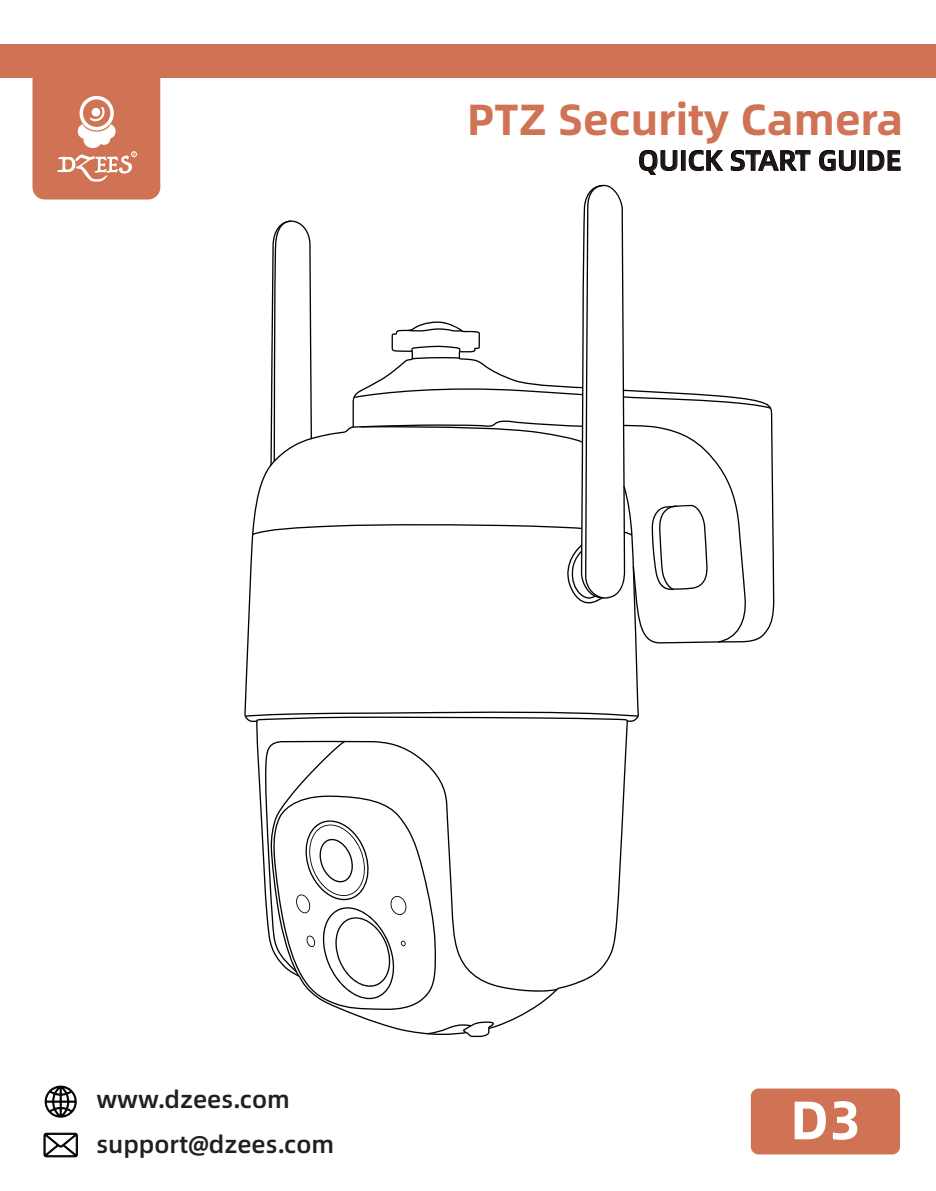
<style>
.page{position:relative;width:936px;height:1191px;background:#fff}
.page>*{position:absolute;margin:0;border:0;box-sizing:border-box;transform-origin:0 0}
.t1{font:700 54.3px "Alibaba Sans";color:#fff}
.t2{font:700 43.8px "Alibaba Sans";color:#d07355}
.t3{font:500 28.2px "Alibaba Sans";color:#211814}
.t4{font:500 24.3px/44.4px "Alibaba Sans";color:#231f20}
</style>
<div class="page">
<svg style="left:32px;top:78px;width:128px;height:121px;background:#d27a5d"></svg>
<img style="left:76px;top:96px;width:40px;height:52px">
<div style="left:0;top:45px;width:935px;height:33px;background:#d07355"></div>
<svg style="left:45px;top:1085px;width:32px;height:33px"></svg>
<svg style="left:43px;top:1132px;width:35px;height:25px"></svg>
<div style="left:750px;top:1088px;width:150px;height:66px;background:#d07355;border-radius:8px"></div>
<svg style="left:639px;top:150px;width:38px;height:25px"></svg>
<div style="left:681px;top:150px;width:4px;height:21px;border:1px solid #070304"></div>
<svg style="left:688px;top:150px;width:35px;height:21px"></svg>
<svg style="left:730px;top:150px;width:80px;height:21px"></svg>
<svg style="left:819px;top:150px;width:36px;height:21px"></svg>
<svg style="left:867px;top:150px;width:33px;height:21px"></svg>
<svg style="left:244px;top:536px;width:395px;height:501px"></svg>
<svg style="left:427px;top:1021px;width:67px;height:13px"></svg>
<svg style="left:245px;top:710px;width:393px;height:12px"></svg>
<svg style="left:265px;top:740px;width:292px;height:251px"></svg>
<svg style="left:252px;top:185px;width:522px;height:458px"></svg>
<svg style="left:270px;top:741px;width:167px;height:269px"></svg>
<h2 class="t2" style="left:467px;top:85px;width:437px">PTZ Security Camera</h2>
<p class="t3" style="left:637px;top:138px;width:265px">QUICK START GUIDE</p>
<p class="t4" style="left:96px;top:1076px;width:239px">www.dzees.com support@dzees.com</p>
<h1 class="t1" style="left:790px;top:1077px;width:72px">D3</h1>
</div>
